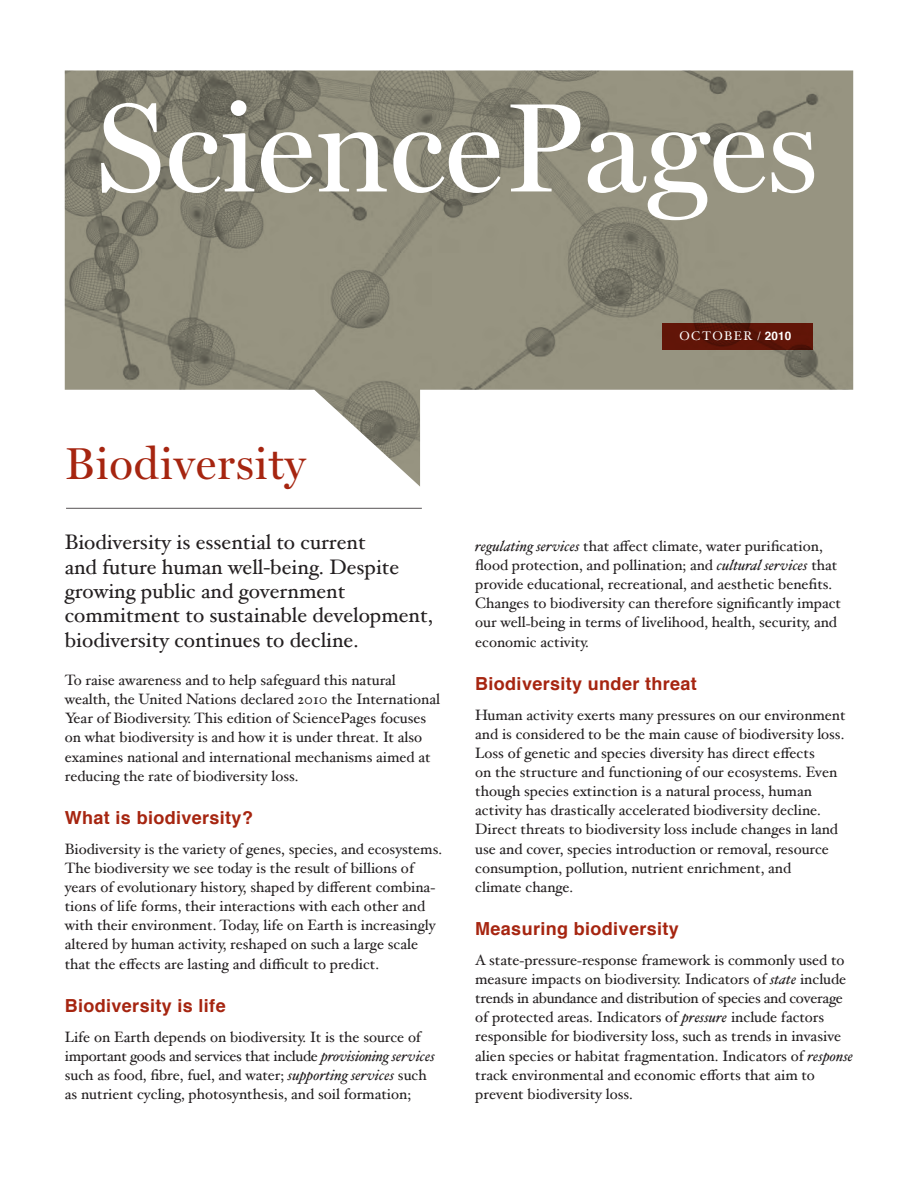
<style>
.page{position:relative;width:918px;height:1188px;background:#fff}
.page>*{position:absolute;margin:0;border:0;box-sizing:border-box;transform-origin:0 0}
.t1{font:127.35px "Miller Display Roman";color:#fff}
.t2{font:45px "Miller Display Roman";letter-spacing:.02em;color:#a62510}
.Main_text{font:21px/24.5px "Hoefler Text";color:#231f20}
.title_1{font:700 18px "Helvetica";letter-spacing:.02em;color:#a62510}
.Main_text-2{font:15px/19.2px "Hoefler Text";color:#231f20}
.Main_text-3{font:12.6px "Hoefler Text";letter-spacing:.12em;color:#fff}
.s1{font-size:11.7px}
.s2{font-family:"Helvetica";font-weight:700;font-size:11.7px}
.s3{font-style:italic}
</style>
<div class="page">
<svg style="left:65px;top:70px;width:788px;height:417px;fill:#979481"></svg>
<svg style="left:662px;top:323px;width:151px;height:26px;background:#5c1307"></svg>
<hr style="left:66px;top:508px;width:356px;height:1px;background:#231f20">
<p class="t1" style="left:96px;top:72px;width:724px">SciencePages</p>
<p class="Main_text-3" style="left:679px;top:329px;width:114px">OCTOBER <span class="s1">/</span> <span class="s2">2010</span></p>
<p class="t2" style="left:65px;top:437px;width:242px">Biodiversity</p>
<p class="Main_text" style="left:65px;top:530px;width:370px">Biodiversity is essential to current<br>and future human well-being. Despite growing public and government commitment to sustainable development, biodiversity continues to decline.</p>
<p class="Main_text-2" style="left:65px;top:670px;width:377px">To raise awareness and to help safeguard this natural wealth, the United Nations declared 2010 the International Year of Biodiversity. This edition of SciencePages focuses on what biodiversity is and how it is under threat. It also examines national and international mechanisms aimed at reducing the rate of biodiversity loss.</p>
<p class="title_1" style="left:65px;top:803px;width:190px">What is biodiversity?</p>
<p class="Main_text-2" style="left:65px;top:839px;width:379px">Biodiversity is the variety of genes, species, and ecosystems.<br>The biodiversity we see today is the result of billions of years of evolutionary history, shaped by different combina&shy;tions of life forms, their interactions with each other and with their environment. Today, life on Earth is increasingly altered by human activity, reshaped on such a large scale that the effects are lasting and difficult to predict.</p>
<p class="title_1" style="left:65px;top:991px;width:162px">Biodiversity is life</p>
<p class="Main_text-2" style="left:65px;top:1027px;width:372px">Life on Earth depends on biodiversity. It is the source of important goods and services that include <span class="s3">provisioning services </span>such as food, fibre, fuel, and water; <span class="s3">supporting services</span> such as nutrient cycling, photosynthesis, and soil formation;</p>
<p class="Main_text-2" style="left:475px;top:536px;width:367px"><span class="s3">regulating services</span> that affect climate, water purification, flood protection, and pollination; and <span class="s3">cultural services</span> that provide educational, recreational, and aesthetic benefits.<br>Changes to biodiversity can therefore significantly impact our well-being in terms of livelihood, health, security, and economic activity.</p>
<p class="title_1" style="left:475px;top:669px;width:223px">Biodiversity under threat</p>
<p class="Main_text-2" style="left:475px;top:705px;width:372px">Human activity exerts many pressures on our environment and is considered to be the main cause of biodiversity loss.<br>Loss of genetic and species diversity has direct effects<br>on the structure and functioning of our ecosystems. Even though species extinction is a natural process, human activity has drastically accelerated biodiversity decline.<br>Direct threats to biodiversity loss include changes in land use and cover, species introduction or removal, resource consumption, pollution, nutrient enrichment, and<br>climate change.</p>
<p class="title_1" style="left:475px;top:914px;width:205px">Measuring biodiversity</p>
<p class="Main_text-2" style="left:475px;top:950px;width:379px">A state-pressure-response framework is commonly used to measure impacts on biodiversity. Indicators of <span class="s3">state</span> include trends in abundance and distribution of species and coverage of protected areas. Indicators of <span class="s3">pressure</span> include factors responsible for biodiversity loss, such as trends in invasive alien species or habitat fragmentation. Indicators of <span class="s3">response </span>track environmental and economic efforts that aim to prevent biodiversity loss.</p>
</div>
